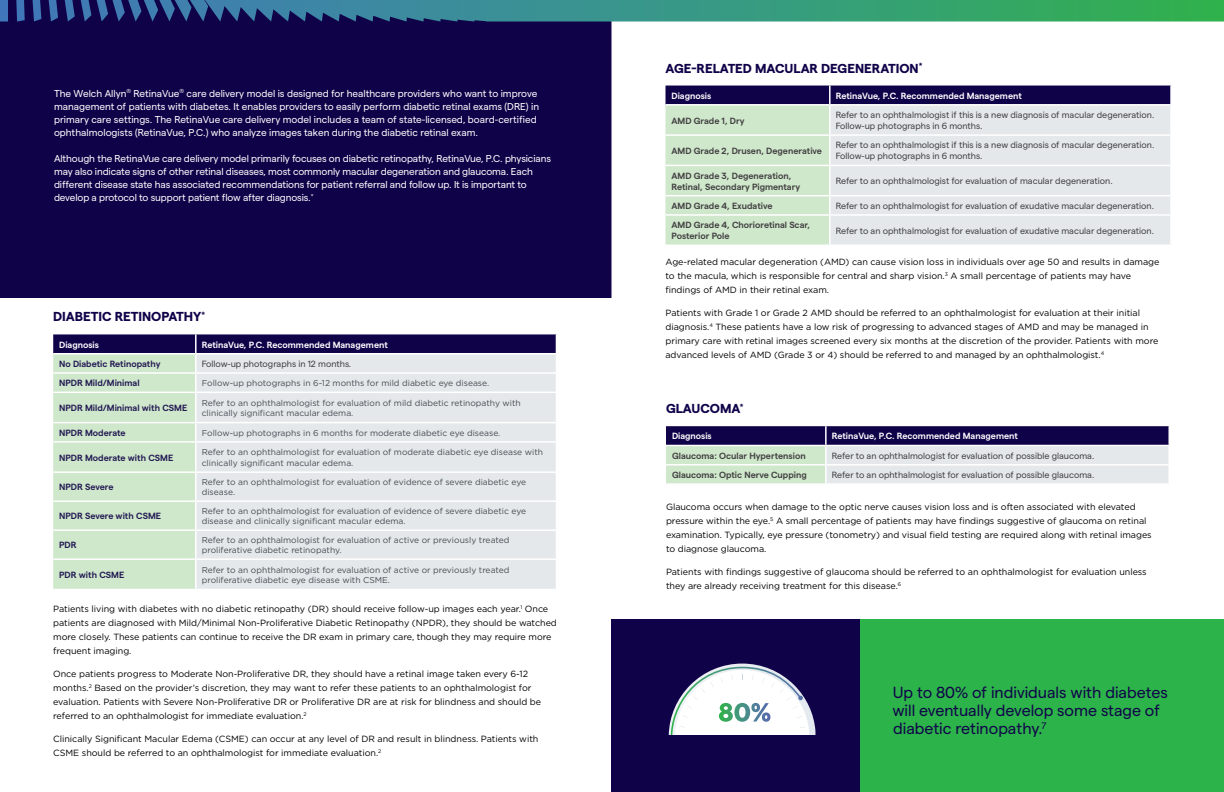
<style>
.page{position:relative;width:1224px;height:792px;background:#fff}
.page>*{position:absolute;margin:0;border:0;box-sizing:border-box;transform-origin:0 0}
.QUOTE{font:16px/18px "Matter";color:#100249}
.BODY_TEXT{font:700 13px "Matter";color:#100249}
.BODY_TEXT-2{font:10px/13px "Matter";letter-spacing:-.01em;color:#fff}
.BODY_TEXT-3{font:9px/14px "Gotham";letter-spacing:-.005em;color:#000}
.CELL_BODY{font:9px/11px "Matter";color:#414042}
.CELL_BODY-2{font:600 9px/11px "Matter";color:#414042}
.CELL_BODY-3{font:600 9px "Matter";color:#221954}
.CELL_HEADER{font:600 9px "Matter";color:#fff}
.CELL_BODY-4{font:8.5px/10.2px "Gotham";color:#474c55}
</style>
<div class="page">
<div style="left:0;top:22px;width:612px;height:276px;background:#100249"></div>
<svg style="left:53px;top:334px;width:504px;height:255px;background:#d0d8d7"></svg>
<hr style="left:195px;top:443px;width:2px;height:28px;background:#fff">
<hr style="left:195px;top:473px;width:2px;height:27px;background:#fff">
<hr style="left:195px;top:502px;width:2px;height:27px;background:#fff">
<hr style="left:195px;top:531px;width:2px;height:27px;background:#fff">
<hr style="left:195px;top:560px;width:2px;height:29px;background:#fff">
<div style="left:860px;top:620px;width:364px;height:172px;background:#2cb34a"></div>
<div style="left:612px;top:620px;width:248px;height:172px;background:#100249"></div>
<img style="left:669px;top:664px;width:146px;height:71px">
<svg style="left:670px;top:666px;width:142px;height:69px"></svg>
<svg style="left:666px;top:86px;width:505px;height:159px;background:#c7ced0"></svg>
<hr style="left:829px;top:216px;width:2px;height:29px;background:#fff">
<svg style="left:666px;top:426px;width:504px;height:58px;background:#9d9fb1"></svg>
<svg style="left:0;top:0;width:1224px;height:22px;background:#34837c"></svg>
<p class="BODY_TEXT-2" style="left:54px;top:86px;width:487px">The Welch Allyn<sup>®</sup> RetinaVue<sup>®</sup> care delivery model is designed for healthcare providers who want to improve management of patients with diabetes. It enables providers to easily perform diabetic retinal exams (DRE) in primary care settings. The RetinaVue care delivery model includes a team of state-licensed, board-certified ophthalmologists (RetinaVue, P.C.) who analyze images taken during the diabetic retinal exam.</p>
<p class="BODY_TEXT-2" style="left:54px;top:151px;width:499px">Although the RetinaVue care delivery model primarily focuses on diabetic retinopathy, RetinaVue, P.C. physicians may also indicate signs of other retinal diseases, most commonly macular degeneration and glaucoma. Each different disease state has associated recommendations for patient referral and follow up. It is important to develop a protocol to support patient flow after diagnosis.<sup>*</sup></p>
<p class="BODY_TEXT" style="left:53px;top:307px;width:153px">DIABETIC RETINOPATHY<sup>*</sup></p>
<p class="CELL_HEADER" style="left:59px;top:338px;width:41px">Diagnosis</p>
<p class="CELL_HEADER" style="left:202px;top:338px;width:188px">RetinaVue, P.C. Recommended Management</p>
<p class="CELL_BODY-3" style="left:59px;top:357px;width:103px">No Diabetic Retinopathy</p>
<p class="CELL_BODY" style="left:202px;top:358px;width:151px">Follow-up photographs in 12 months.</p>
<p class="CELL_BODY-3" style="left:59px;top:377px;width:82px">NPDR Mild/Minimal</p>
<p class="CELL_BODY-4" style="left:202px;top:378px;width:289px">Follow-up photographs in 6-12 months for mild diabetic eye disease.</p>
<p class="CELL_BODY-3" style="left:59px;top:401px;width:130px">NPDR Mild/Minimal with CSME</p>
<p class="CELL_BODY-4" style="left:202px;top:397px;width:321px">Refer to an ophthalmologist for evaluation of mild diabetic retinopathy with clinically significant macular edema.</p>
<p class="CELL_BODY-3" style="left:59px;top:426px;width:68px">NPDR Moderate</p>
<p class="CELL_BODY-4" style="left:202px;top:427px;width:300px">Follow-up photographs in 6 months for moderate diabetic eye disease.</p>
<p class="CELL_BODY-3" style="left:59px;top:451px;width:116px">NPDR Moderate with CSME</p>
<p class="CELL_BODY-4" style="left:202px;top:447px;width:343px">Refer to an ophthalmologist for evaluation of moderate diabetic eye disease with clinically significant macular edema.</p>
<p class="CELL_BODY-3" style="left:59px;top:481px;width:56px">NPDR Severe</p>
<p class="CELL_BODY-4" style="left:202px;top:477px;width:326px">Refer to an ophthalmologist for evaluation of evidence of severe diabetic eye disease.</p>
<p class="CELL_BODY-3" style="left:59px;top:510px;width:103px">NPDR Severe with CSME</p>
<p class="CELL_BODY-4" style="left:202px;top:506px;width:326px">Refer to an ophthalmologist for evaluation of evidence of severe diabetic eye disease and clinically significant macular edema.</p>
<p class="CELL_BODY-3" style="left:59px;top:539px;width:19px">PDR</p>
<p class="CELL_BODY-4" style="left:202px;top:535px;width:309px">Refer to an ophthalmologist for evaluation of active or previously treated proliferative diabetic retinopathy.</p>
<p class="CELL_BODY-3" style="left:59px;top:568px;width:67px">PDR with CSME</p>
<p class="CELL_BODY-4" style="left:202px;top:564px;width:309px">Refer to an ophthalmologist for evaluation of active or previously treated proliferative diabetic eye disease with CSME.</p>
<p class="BODY_TEXT-3" style="left:53px;top:602px;width:505px">Patients living with diabetes with no diabetic retinopathy (DR) should receive follow-up images each year.<sup>1</sup> Once patients are diagnosed with Mild/Minimal Non-Proliferative Diabetic Retinopathy (NPDR), they should be watched more closely. These patients can continue to receive the DR exam in primary care, though they may require more frequent imaging.</p>
<p class="BODY_TEXT-3" style="left:53px;top:667px;width:489px">Once patients progress to Moderate Non-Proliferative DR, they should have a retinal image taken every 6-12 months.<sup>2</sup> Based on the provider’s discretion, they may want to refer these patients to an ophthalmologist for evaluation. Patients with Severe Non-Proliferative DR or Proliferative DR are at risk for blindness and should be referred to an ophthalmologist for immediate evaluation.<sup>2</sup></p>
<p class="BODY_TEXT-3" style="left:53px;top:732px;width:487px">Clinically Significant Macular Edema (CSME) can occur at any level of DR and result in blindness. Patients with<br>CSME should be referred to an ophthalmologist for immediate evaluation.<sup>2</sup></p>
<p class="BODY_TEXT" style="left:666px;top:58px;width:258px">AGE-RELATED MACULAR DEGENERATION<sup>*</sup></p>
<p class="CELL_HEADER" style="left:672px;top:89px;width:41px">Diagnosis</p>
<p class="CELL_HEADER" style="left:836px;top:89px;width:188px">RetinaVue, P.C. Recommended Management</p>
<p class="CELL_BODY-2" style="left:672px;top:114px;width:75px">AMD Grade 1, Dry</p>
<p class="CELL_BODY" style="left:836px;top:109px;width:320px">Refer to an ophthalmologist if this is a new diagnosis of macular degeneration.<br>Follow-up photographs in 6 months.</p>
<p class="CELL_BODY-2" style="left:672px;top:144px;width:152px">AMD Grade 2, Drusen, Degenerative</p>
<p class="CELL_BODY" style="left:836px;top:139px;width:320px">Refer to an ophthalmologist if this is a new diagnosis of macular degeneration.<br>Follow-up photographs in 6 months.</p>
<p class="CELL_BODY-2" style="left:672px;top:169px;width:130px">AMD Grade 3, Degeneration,<br>Retinal, Secondary Pigmentary</p>
<p class="CELL_BODY" style="left:836px;top:175px;width:278px">Refer to an ophthalmologist for evaluation of macular degeneration.</p>
<p class="CELL_BODY-2" style="left:672px;top:200px;width:103px">AMD Grade 4, Exudative</p>
<p class="CELL_BODY" style="left:836px;top:200px;width:320px">Refer to an ophthalmologist for evaluation of exudative macular degeneration.</p>
<p class="CELL_BODY-2" style="left:672px;top:219px;width:140px">AMD Grade 4, Chorioretinal Scar,<br>Posterior Pole</p>
<p class="CELL_BODY" style="left:836px;top:224px;width:320px">Refer to an ophthalmologist for evaluation of exudative macular degeneration.</p>
<p class="BODY_TEXT-3" style="left:666px;top:255px;width:496px">Age-related macular degeneration (AMD) can cause vision loss in individuals over age 50 and results in damage to the macula, which is responsible for central and sharp vision.<sup>3</sup> A small percentage of patients may have findings of AMD in their retinal exam.</p>
<p class="BODY_TEXT-3" style="left:666px;top:306px;width:494px">Patients with Grade 1 or Grade 2 AMD should be referred to an ophthalmologist for evaluation at their initial diagnosis.<sup>4</sup> These patients have a low risk of progressing to advanced stages of AMD and may be managed in primary care with retinal images screened every six months at the discretion of the provider. Patients with more advanced levels of AMD (Grade 3 or 4) should be referred to and managed by an ophthalmologist.<sup>4</sup></p>
<p class="BODY_TEXT" style="left:666px;top:399px;width:79px">GLAUCOMA<sup>*</sup></p>
<p class="CELL_HEADER" style="left:672px;top:430px;width:41px">Diagnosis</p>
<p class="CELL_HEADER" style="left:832px;top:430px;width:188px">RetinaVue, P.C. Recommended Management</p>
<p class="CELL_BODY-2" style="left:672px;top:449px;width:135px">Glaucoma: Ocular Hypertension</p>
<p class="CELL_BODY" style="left:832px;top:449px;width:264px">Refer to an ophthalmologist for evaluation of possible glaucoma.</p>
<p class="CELL_BODY-2" style="left:672px;top:469px;width:136px">Glaucoma: Optic Nerve Cupping</p>
<p class="CELL_BODY" style="left:832px;top:469px;width:264px">Refer to an ophthalmologist for evaluation of possible glaucoma.</p>
<p class="BODY_TEXT-3" style="left:666px;top:499px;width:487px">Glaucoma occurs when damage to the optic nerve causes vision loss and is often associated with elevated pressure within the eye.<sup>5</sup> A small percentage of patients may have findings suggestive of glaucoma on retinal examination. Typically, eye pressure (tonometry) and visual field testing are required along with retinal images to diagnose glaucoma.</p>
<p class="BODY_TEXT-3" style="left:666px;top:564px;width:482px">Patients with findings suggestive of glaucoma should be referred to an ophthalmologist for evaluation unless they are already receiving treatment for this disease.<sup>6</sup></p>
<p class="QUOTE" style="left:892px;top:682px;width:277px">Up to 80% of individuals with diabetes will eventually develop some stage of diabetic retinopathy.<sup>7</sup></p>
</div>
